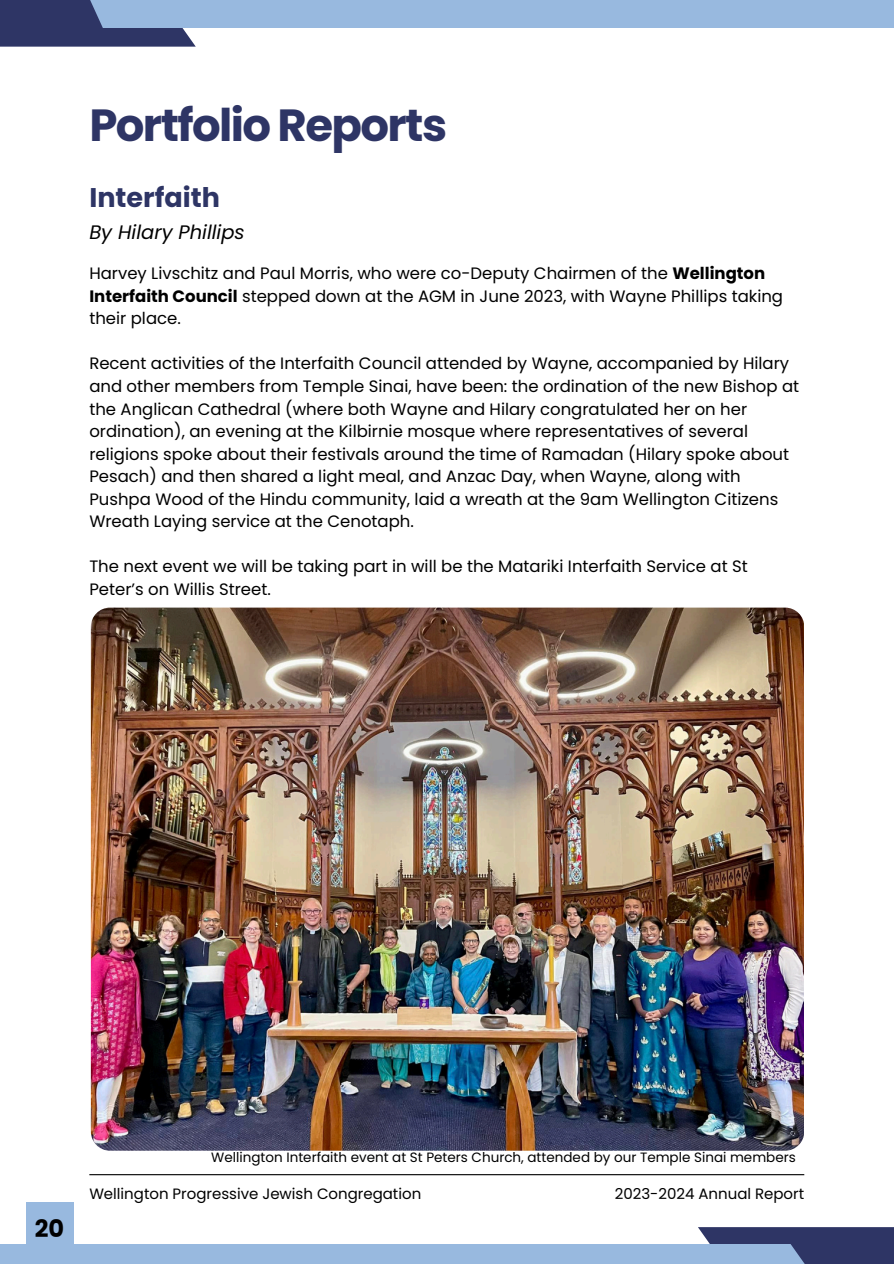
<style>
.page{position:relative;width:894px;height:1264px;background:#fff}
.page>*{position:absolute;margin:0;border:0;box-sizing:border-box;transform-origin:0 0}
.t1{font:700 45px "Poppins";letter-spacing:-.035em;color:#2e3565}
.t2{font:700 27px "Poppins";color:#2e3565}
.t3{font:700 24px "Poppins";color:#000}
.t4{font:italic 19.5px "Poppins";color:#000}
.t5{font:16.5px/22.5px "Poppins";color:#000}
.t6{font:15px "Poppins";color:#000}
.t7{font:13.5px "Poppins";color:#000}
.s1{font-weight:700}
</style>
<div class="page">
<div style="left:0;top:0;width:196px;height:47px;background:#2e3565"></div>
<div style="left:697px;top:1227px;width:196px;height:36px;background:#2e3565"></div>
<div style="left:73px;top:0;width:820px;height:28px;background:#98b9df"></div>
<div style="left:0;top:1243px;width:819px;height:20px;background:#98b9df"></div>
<hr style="left:89px;top:1174px;width:715px;height:1px;background:#000">
<div style="left:26px;top:1202px;width:47px;height:55px;background:#98b9df"></div>
<img style="left:91px;top:607px;width:712px;height:543px;border-radius:19px">
<h3 class="t1" style="left:89px;top:94px;width:359px">Portfolio Reports</h3>
<h4 class="t2" style="left:89px;top:179px;width:132px">Interfaith</h4>
<h4 class="t4" style="left:89px;top:218px;width:157px">By Hilary Phillips</h4>
<h4 class="t5" style="left:89px;top:262px;width:695px">Harvey Livschitz and Paul Morris, who were co-Deputy Chairmen of the <span class="s1">Wellington<br>Interfaith Council</span> stepped down at the AGM in June 2023, with Wayne Phillips taking their place.</h4>
<h4 class="t5" style="left:89px;top:352px;width:711px">Recent activities of the Interfaith Council attended by Wayne, accompanied by Hilary and other members from Temple Sinai, have been: the ordination of the new Bishop at the Anglican Cathedral (where both Wayne and Hilary congratulated her on her ordination), an evening at the Kilbirnie mosque where representatives of several religions spoke about their festivals around the time of Ramadan (Hilary spoke about Pesach) and then shared a light meal, and Anzac Day, when Wayne, along with Pushpa Wood of the Hindu community, laid a wreath at the 9am Wellington Citizens Wreath Laying service at the Cenotaph.</h4>
<p class="t5" style="left:89px;top:555px;width:659px">The next event we will be taking part in will be the Matariki Interfaith Service at St<br>Peter’s on Willis Street.</p>
<h1 class="t3" style="left:35px;top:1212px;width:31px">20</h1>
<h4 class="t7" style="left:211px;top:1147px;width:586px">Wellington Interfaith event at St Peters Church, attended by our Temple Sinai members</h4>
<p class="t6" style="left:89px;top:1183px;width:333px">Wellington Progressive Jewish Congregation</p>
<h2 class="t6" style="left:614px;top:1183px;width:191px">2023-2024 Annual Report</h2>
</div>
